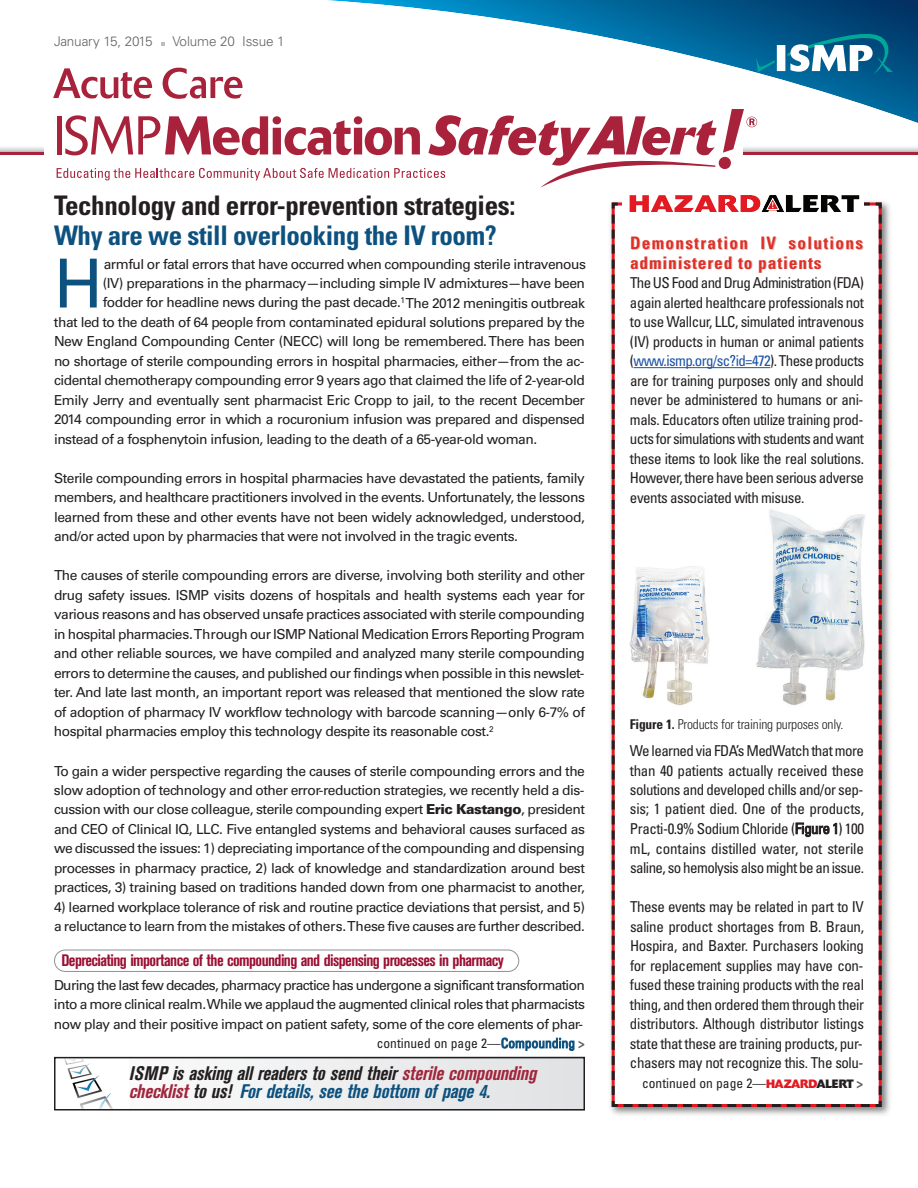
<style>
.page{position:relative;width:918px;height:1188px;background:#fff}
.page>*{position:absolute;margin:0;border:0;box-sizing:border-box;transform-origin:0 0}
.t1{font:67.65px "Univers LT Std";color:#0d517f}
.t2{font:700 condensed 27px "Univers LT Std";letter-spacing:-.015em;color:#231f20}
.t3{font:700 condensed 27px "Univers LT Std";letter-spacing:-.015em;color:#0d517f}
.t4{font:italic 700 condensed 19.5px/18.3px "Akzidenz Grotesk BE";letter-spacing:-.01em;color:#231f20}
.t5{font:700 condensed 17.25px/19.5px "Univers LT Std";letter-spacing:.075em;color:#e32e24}
.t6{font:700 condensed 16.5px "Akzidenz Grotesk BE";letter-spacing:-.035em;color:#9b1032}
.t7{font:condensed 15px/19.5px "Univers LT Std";letter-spacing:-.03em;color:#231f20;text-align:justify}
.t8{font:13.8px/19.5px "Univers LT Std";letter-spacing:-.035em;color:#231f20;text-align:justify}
.t9{font:condensed 13.5px "Univers LT Std";color:#231f20}
.t10{font:300 condensed 13.5px "Univers LT Std";letter-spacing:-.015em;color:#231f20}
.t11{font:300 13.5px "Univers LT Std";letter-spacing:-.01em;color:#636366}
.s1{font-weight:900}
.s2{color:#0d517f}
.s3{font-weight:700;color:#57585a}
.s4{color:#a0263c}
.s5{color:#1c52a4}
.s6{font-weight:700}
.s7{font-family:"Delta";font-weight:700;font-stretch:normal;font-size:12px;color:#e21a21}
.s8{font-family:"Delta";font-weight:700;font-stretch:normal;font-size:12px}
</style>
<div class="page">
<svg style="left:757px;top:147px;width:161px;height:5px"></svg>
<hr style="left:743px;top:152px;width:175px;height:2px;background:#a7223a">
<svg style="left:327px;top:0;width:591px;height:123px"></svg>
<svg style="left:756px;top:29px;width:137px;height:45px"></svg>
<svg style="left:0;top:147px;width:43px;height:5px"></svg>
<hr style="left:0;top:152px;width:43px;height:2px;background:#a7223a">
<svg style="left:53px;top:68px;width:99px;height:31px"></svg>
<svg style="left:163px;top:68px;width:80px;height:31px"></svg>
<svg style="left:57px;top:109px;width:700px;height:79px"></svg>
<svg style="left:161px;top:42px;width:4px;height:4px"></svg>
<svg style="left:54px;top:950px;width:465px;height:22px"></svg>
<img style="left:611px;top:202px;width:279px;height:913px">
<svg style="left:610px;top:195px;width:273px;height:914px"></svg>
<img style="left:719px;top:195px;width:41px;height:11px">
<img style="left:761px;top:199px;width:23px;height:7px">
<img style="left:719px;top:206px;width:66px;height:12px">
<img style="left:785px;top:195px;width:42px;height:23px">
<img style="left:624px;top:508px;width:246px;height:203px">
<div style="left:54px;top:1057px;width:531px;height:53px;background:#eeeeef"></div>
<div style="left:54px;top:1057px;width:75px;height:53px;background:#fff"></div>
<img style="left:72px;top:1080px;width:28px;height:10px">
<svg style="left:64px;top:1060px;width:35px;height:20px"></svg>
<svg style="left:75px;top:1087px;width:37px;height:20px"></svg>
<div style="left:54px;top:1057px;width:531px;height:53px;border:2px solid #231f20"></div>
<p class="t11" style="left:54px;top:36px;width:100px">January 15, 2015</p>
<p class="t11" style="left:173px;top:36px;width:114px">Volume 20 Issue 1</p>
<h2 class="t2" style="left:54px;top:196px;width:463px">Technology and error-prevention strategies:</h2>
<h2 class="t3" style="left:54px;top:226px;width:444px">Why are we still overlooking the IV room?</h2>
<h1 class="t1" style="left:54px;top:259px;width:50px">H</h1>
<p class="t8" style="left:104px;top:255px;width:484px">armful or fatal errors that have occurred when compounding sterile intravenous</p>
<p class="t8" style="left:103px;top:275px;width:484px">(IV) preparations in the pharmacy—including simple IV admixtures—have been</p>
<p class="t8" style="left:103px;top:294px;width:484px">fodder for headline news during the past decade.<sup>1</sup>The 2012 meningitis outbreak</p>
<p class="t8" style="left:54px;top:314px;width:532px">that led to the death of 64 people from contaminated epidural solutions prepared by the</p>
<p class="t8" style="left:54px;top:333px;width:532px">New England Compounding Center (NECC) will long be remembered.There has been</p>
<p class="t8" style="left:54px;top:353px;width:532px">no shortage of sterile compounding errors in hospital pharmacies, either—from the ac-</p>
<p class="t8" style="left:54px;top:372px;width:532px">cidental chemotherapy compounding error 9 years ago that claimed the life of 2-year-old</p>
<p class="t8" style="left:54px;top:392px;width:532px">Emily Jerry and eventually sent pharmacist Eric Cropp to jail, to the recent December</p>
<p class="t8" style="left:54px;top:411px;width:532px">2014 compounding error in which a rocuronium infusion was prepared and dispensed</p>
<p class="t8" style="left:54px;top:431px;width:485px">instead of a fosphenytoin infusion, leading to the death of a 65-year-old woman.</p>
<p class="t8" style="left:54px;top:470px;width:532px">Sterile compounding errors in hospital pharmacies have devastated the patients, family members, and healthcare practitioners involved in the events. Unfortunately, the lessons learned from these and other events have not been widely acknowledged, understood, and/or acted upon by pharmacies that were not involved in the tragic events.</p>
<p class="t8" style="left:54px;top:567px;width:532px">The causes of sterile compounding errors are diverse, involving both sterility and other drug safety issues. ISMP visits dozens of hospitals and health systems each year for various reasons and has observed unsafe practices associated with sterile compounding in hospital pharmacies.Through our ISMP National Medication Errors Reporting Program and other reliable sources, we have compiled and analyzed many sterile compounding errors to determine the causes, and published our findings when possible in this newslet&shy;ter. And late last month, an important report was released that mentioned the slow rate of adoption of pharmacy IV workflow technology with barcode scanning—only 6-7% of hospital pharmacies employ this technology despite its reasonable cost.<sup>2</sup></p>
<p class="t8" style="left:54px;top:762px;width:533px">To gain a wider perspective regarding the causes of sterile compounding errors and the slow adoption of technology and other error-reduction strategies, we recently held a dis&shy;cussion with our close colleague, sterile compounding expert <span class="s1">Eric Kastango</span>, president and CEO of Clinical IQ, LLC. Five entangled systems and behavioral causes surfaced as we discussed the issues: 1) depreciating importance of the compounding and dispensing processes in pharmacy practice, 2) lack of knowledge and standardization around best practices, 3) training based on traditions handed down from one pharmacist to another,</p>
<p class="t8" style="left:54px;top:899px;width:533px">4) learned workplace tolerance of risk and routine practice deviations that persist, and 5) a reluctance to learn from the mistakes of others.These five causes are further described.</p>
<p class="t6" style="left:61px;top:954px;width:444px">Depreciating importance of the compounding and dispensing processes in pharmacy</p>
<p class="t8" style="left:54px;top:977px;width:533px">During the last few decades, pharmacy practice has undergone a significant transformation into a more clinical realm.While we applaud the augmented clinical roles that pharmacists now play and their positive impact on patient safety, some of the core elements of phar-</p>
<p class="t9" style="left:377px;top:1038px;width:210px">continued on page 2—<span class="s2">Compounding</span> <span class="s3">&gt;</span></p>
<h3 class="t4" style="left:129px;top:1065px;width:413px">ISMP is asking all readers to send their <span class="s4">sterile compounding checklist</span> to us! <span class="s2">For details, see the bottom of page 4.</span></h3>
<p class="t5" style="left:630px;top:235px;width:235px">Demonstration IV solutions administered to patients</p>
<p class="t7" style="left:630px;top:274px;width:236px">The US Food and Drug Administration (FDA) again alerted healthcare professionals not to use Wallcur, LLC, simulated intravenous (IV) products in human or animal patients (<span class="s5">www.ismp.org/sc?id=472</span>). These products are for training purposes only and should never be administered to humans or ani&shy;mals. Educators often utilize training prod&shy;ucts for simulations with students and want these items to look like the real solutions.<br>However, there have been serious adverse events associated with misuse.</p>
<p class="t10" style="left:630px;top:719px;width:215px"><span class="s6">Figure 1.</span> Products for training purposes only.</p>
<p class="t7" style="left:630px;top:742px;width:236px">We learned via FDA’s MedWatch that more than 40 patients actually received these solutions and developed chills and/or sep&shy;sis; 1 patient died. One of the products, Practi-0.9% Sodium Chloride (Figure 1) 100 mL, contains distilled water, not sterile saline, so hemolysis also might be an issue.</p>
<p class="t7" style="left:630px;top:898px;width:236px">These events may be related in part to IV saline product shortages from B. Braun, Hospira, and Baxter. Purchasers looking for replacement supplies may have con&shy;fused these training products with the real thing, and then ordered them through their distributors. Although distributor listings state that these are training products, pur&shy;chasers may not recognize this. The solu-</p>
<p class="t9" style="left:642px;top:1078px;width:223px">continued on page 2—<span class="s7">HAZARD</span><span class="s8">ALERT</span> <span class="s3">&gt;</span></p>
</div>
